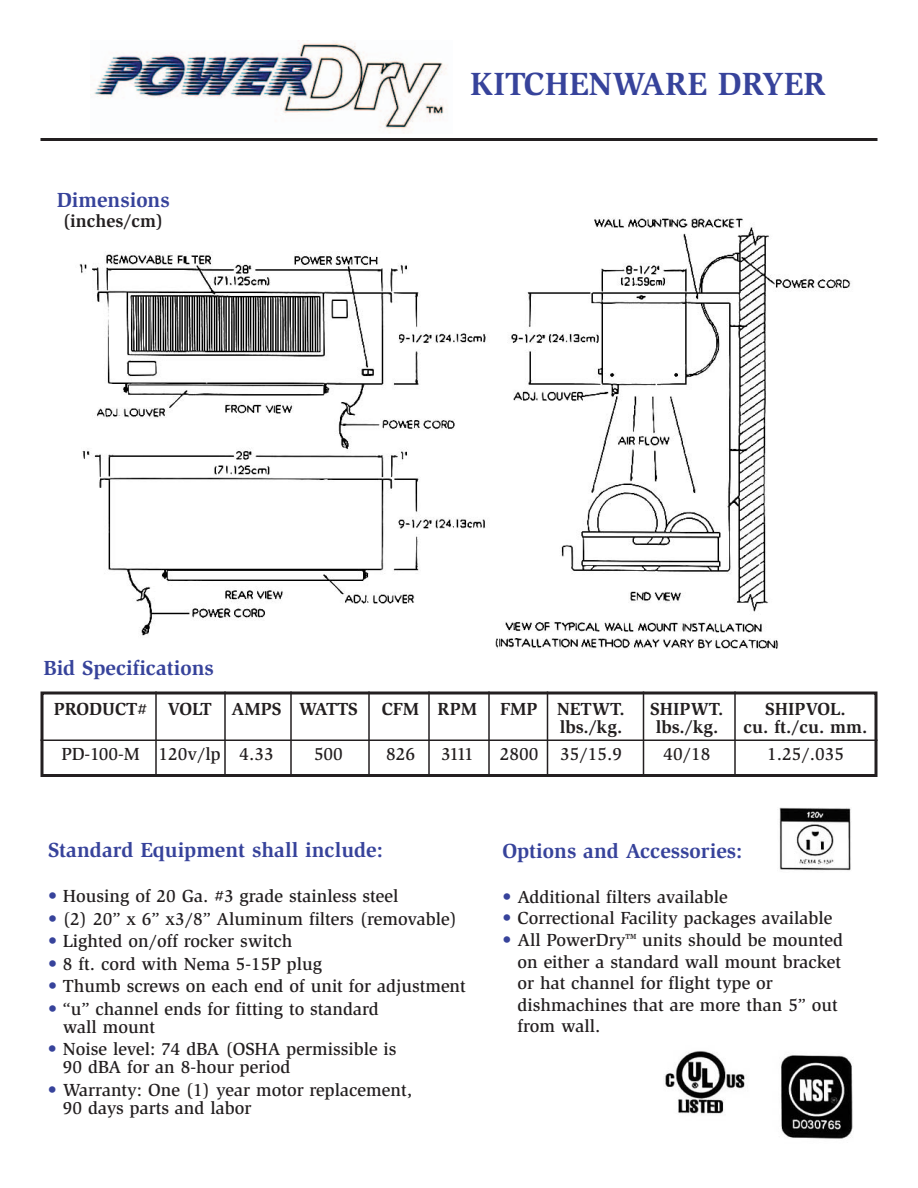
<style>
.page{position:relative;width:918px;height:1188px;background:#fff}
.page>*{position:absolute;margin:0;border:0;box-sizing:border-box;transform-origin:0 0}
.t1{font:700 33px "Slimbach";color:#37439b}
.t2{font:700 21px "Slimbach";color:#37439b}
.t3{font:500 18px/21.6px "Slimbach";color:#231f20}
.t4{font:700 18px "Slimbach";color:#231f20}
.s1{color:#37439b}
</style>
<div class="page">
<img style="left:93px;top:40px;width:354px;height:91px">
<img style="left:665px;top:1051px;width:188px;height:88px">
<img style="left:779px;top:808px;width:72px;height:63px">
<img style="left:79px;top:217px;width:772px;height:433px">
<div style="left:40px;top:190px;width:146px;height:46px;background:#fff"></div>
<hr style="left:40px;top:740px;width:838px;height:1px;background:#231f20">
<div style="left:40px;top:692px;width:838px;height:85px;border:3px solid #231f20"></div>
<hr style="left:155px;top:692px;width:2px;height:85px;background:#231f20">
<hr style="left:224px;top:692px;width:2px;height:85px;background:#231f20">
<hr style="left:290px;top:692px;width:2px;height:85px;background:#231f20">
<hr style="left:368px;top:692px;width:2px;height:85px;background:#231f20">
<hr style="left:428px;top:692px;width:2px;height:85px;background:#231f20">
<hr style="left:488px;top:692px;width:2px;height:85px;background:#231f20">
<hr style="left:547px;top:692px;width:1px;height:85px;background:#231f20">
<hr style="left:643px;top:692px;width:1px;height:85px;background:#231f20">
<hr style="left:734px;top:692px;width:2px;height:85px;background:#231f20">
<hr style="left:40px;top:138px;width:838px;height:3px;background:#231f20">
<p class="t2" style="left:57px;top:192px;width:115px">Dimensions</p>
<p class="t4" style="left:63px;top:214px;width:102px">(inches/cm)</p>
<p class="t2" style="left:44px;top:660px;width:172px">Bid Specifications</p>
<h1 class="t1" style="left:470px;top:71px;width:357px">KITCHENWARE DRYER</h1>
<p class="t4" style="left:54px;top:702px;width:306px">PRODUCT# VOLT AMPS WATTS</p>
<p class="t4" style="left:382px;top:702px;width:97px">CFM RPM</p>
<p class="t4" style="left:500px;top:702px;width:126px">FMP NETWT.</p>
<p class="t4" style="left:650px;top:702px;width:75px">SHIPWT.</p>
<p class="t4" style="left:765px;top:702px;width:82px">SHIPVOL.</p>
<p class="t4" style="left:560px;top:720px;width:64px">lbs./kg.</p>
<p class="t4" style="left:656px;top:720px;width:64px">lbs./kg.</p>
<p class="t4" style="left:744px;top:720px;width:125px">cu. ft./cu. mm.</p>
<p class="t3" style="left:61px;top:744px;width:214px">PD-100-M 120v/lp 4.33</p>
<p class="t3" style="left:314px;top:744px;width:30px">500</p>
<p class="t3" style="left:386px;top:744px;width:30px">826</p>
<p class="t3" style="left:441px;top:744px;width:34px">3111</p>
<p class="t3" style="left:500px;top:744px;width:124px">2800 35/15.9</p>
<p class="t3" style="left:664px;top:744px;width:48px">40/18</p>
<p class="t3" style="left:767px;top:744px;width:78px">1.25/.035</p>
<p class="t2" style="left:48px;top:841px;width:336px">Standard Equipment shall include:</p>
<p class="t3" style="left:48px;top:887px;width:352px"><span class="s1">•</span> Housing of 20 Ga. #3 grade stainless steel</p>
<p class="t3" style="left:48px;top:909px;width:411px"><span class="s1">•</span> (2) 20” x 6” x3/8” Aluminum filters (removable)</p>
<p class="t3" style="left:48px;top:932px;width:246px"><span class="s1">•</span> Lighted on/off rocker switch</p>
<p class="t3" style="left:48px;top:954px;width:276px"><span class="s1">•</span> 8 ft. cord with Nema 5-15P plug</p>
<p class="t3" style="left:48px;top:977px;width:419px"><span class="s1">•</span> Thumb screws on each end of unit for adjustment</p>
<p class="t3" style="left:63px;top:1001px;width:317px;line-height:18px;text-indent:-15px"><span class="s1">•</span> “u” channel ends for fitting to standard wall mount</p>
<p class="t3" style="left:63px;top:1041px;width:335px;line-height:18px;text-indent:-15px"><span class="s1">•</span> Noise level: 74 dBA (OSHA permissible is<br>90 dBA for an 8-hour period</p>
<p class="t3" style="left:63px;top:1082px;width:351px;line-height:18px;text-indent:-15px"><span class="s1">•</span> Warranty: One (1) year motor replacement,<br>90 days parts and labor</p>
<p class="t2" style="left:502px;top:843px;width:241px">Options and Accessories:</p>
<p class="t3" style="left:502px;top:887px;width:227px"><span class="s1">•</span> Additional filters available</p>
<p class="t3" style="left:502px;top:909px;width:332px"><span class="s1">•</span> Correctional Facility packages available</p>
<p class="t3" style="left:517px;top:930px;width:327px;text-indent:-15px"><span class="s1">•</span> All PowerDry™ units should be mounted on either a standard wall mount bracket or hat channel for flight type or dishmachines that are more than 5” out from wall.</p>
</div>
